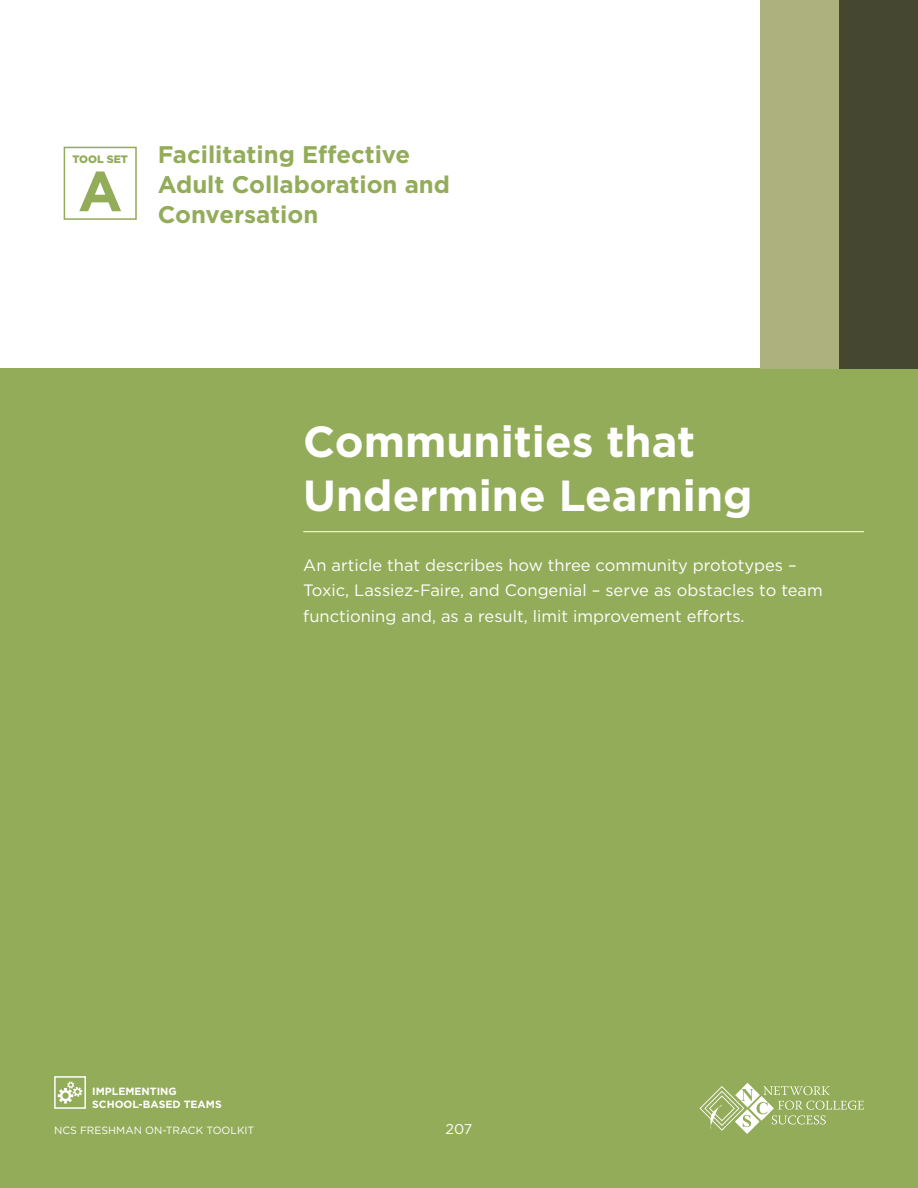
<style>
.page{position:relative;width:918px;height:1188px;background:#fff}
.page>*{position:absolute;margin:0;border:0;box-sizing:border-box;transform-origin:0 0}
.t1{font:700 56.4px "Gotham";color:#93ac5a}
.t2{font:700 43.5px/54px "Gotham";color:#fff}
.t3{font:700 24px/30px "Gotham";color:#93ac5a}
.t4{font:16.5px/25.5px "Gotham";color:#fff}
.t5{font:14.25px "Gotham";color:#fff}
.t6{font:900 10.8px "Gotham";color:#93ac5a}
.t7{font:700 10.5px/12.6px "Gotham";color:#fff}
.t8{font:10.5px "Gotham";color:#fff}
</style>
<div class="page">
<div style="left:0;top:368px;width:918px;height:820px;background:#93ac5a"></div>
<hr style="left:303px;top:531px;width:561px;height:1px;background:#fff">
<svg style="left:700px;top:1083px;width:164px;height:51px"></svg>
<div style="left:64px;top:147px;width:73px;height:73px;border:2px solid #93ac5a"></div>
<div style="left:760px;top:0;width:79px;height:368px;background:#adb17d"></div>
<div style="left:839px;top:0;width:79px;height:368px;background:#454731"></div>
<svg style="left:58px;top:1081px;width:24px;height:23px"></svg>
<div style="left:54px;top:1076px;width:32px;height:33px;border:2px solid #fff"></div>
<p class="t6" style="left:72px;top:153px;width:57px">TOOL SET</p>
<h1 class="t1" style="left:78px;top:159px;width:46px">A</h1>
<h3 class="t3" style="left:158px;top:139px;width:294px">Facilitating Effective<br>Adult Collaboration and<br>Conversation</h3>
<h2 class="t2" style="left:303px;top:414px;width:451px">Communities that<br>Undermine Learning</h2>
<p class="t4" style="left:303px;top:552px;width:521px">An article that describes how three community prototypes –<br>Toxic, Lassiez-Faire, and Congenial – serve as obstacles to team functioning and, as a result, limit improvement efforts.</p>
<p class="t7" style="left:92px;top:1085px;width:131px">IMPLEMENTING<br>SCHOOL-BASED TEAMS</p>
<p class="t8" style="left:54px;top:1124px;width:202px">NCS FRESHMAN ON-TRACK TOOLKIT</p>
<p class="t5" style="left:446px;top:1121px;width:28px">207</p>
</div>
